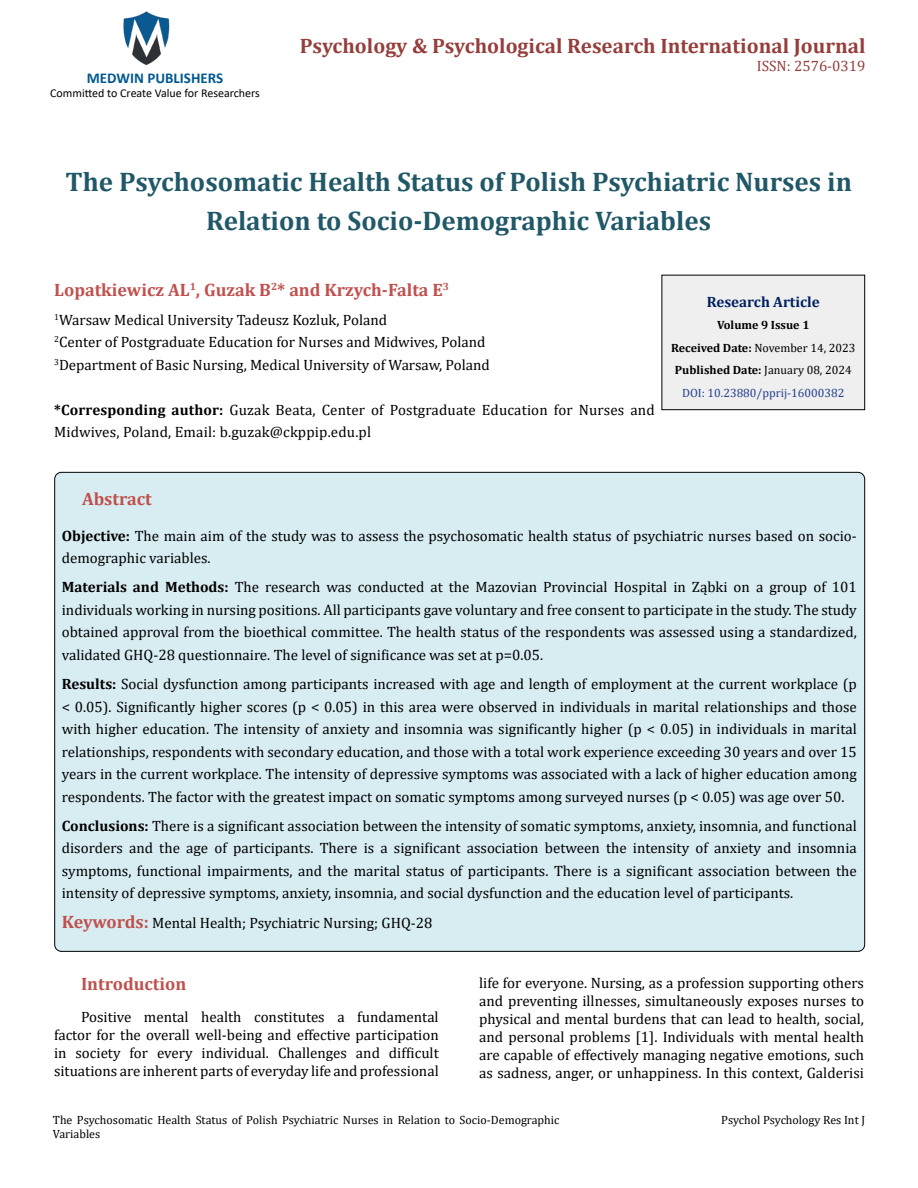
<style>
.page{position:relative;width:918px;height:1188px;background:#fff}
.page>*{position:absolute;margin:0;border:0;box-sizing:border-box;transform-origin:0 0}
.t1{font:700 27px/39px "Cambria";color:#215868;text-align:center}
.t2{font:700 21px "Cambria";color:#953f3c}
.t3{font:700 18px "Cambria";color:#c0504d}
.t4{font:15px/22.5px "Cambria";color:#000;text-align:justify}
.t5{font:700 15px "Calibri";color:#005991}
.t6{font:700 15px "Cambria";color:#002060}
.t7{font:15px "Cambria";color:#953f3c}
.t8{font:12px/14.4px "Cambria";color:#000}
.t9{font:700 12px/22.5px "Cambria";color:#000;text-align:center}
.t10{font:12px "Calibri";color:#000}
.s1{font-weight:700}
.s2{font-weight:400}
.s3{font-weight:400;color:#25408f}
.s4{font-weight:700;font-size:18px;color:#c0504d}
</style>
<div class="page">
<img style="left:123px;top:11px;width:47px;height:55px">
<div style="left:662px;top:275px;width:203px;height:135px;background:#efefef"></div>
<div style="left:662px;top:275px;width:203px;height:135px;border:1px solid #000"></div>
<div style="left:55px;top:472px;width:810px;height:479px;background:#d8edf2;border-radius:7px"></div>
<p class="t5" style="left:87px;top:67px;width:138px">MEDWIN PUBLISHERS</p>
<p class="t10" style="left:50px;top:85px;width:211px">Committed to Create Value for Researchers</p>
<h2 class="t2" style="left:300px;top:31px;width:567px">Psychology &amp; Psychological Research International Journal</h2>
<p class="t7" style="left:757px;top:57px;width:110px">ISSN: 2576-0319</p>
<h1 class="t1" style="left:66px;top:161px;width:788px">The Psychosomatic Health Status of Polish Psychiatric Nurses in<br>Relation to Socio-Demographic Variables</h1>
<p class="t3" style="left:54px;top:277px;width:396px">Lopatkiewicz AL<sup>1</sup>, Guzak B<sup>2</sup>* and Krzych-Falta E<sup>3</sup></p>
<p class="t4" style="left:54px;top:309px;width:437px;text-align:left"><sup>1</sup>Warsaw Medical University Tadeusz Kozluk, Poland<br><sup>2</sup>Center of Postgraduate Education for Nurses and Midwives, Poland<br><sup>3</sup>Department of Basic Nursing, Medical University of Warsaw, Poland</p>
<p class="t4" style="left:54px;top:399px;width:602px"><span class="s1">*Corresponding author:</span> Guzak Beata, Center of Postgraduate Education for Nurses and<br>Midwives, Poland, Email: b.guzak@ckppip.edu.pl</p>
<p class="t6" style="left:707px;top:291px;width:114px">Research Article</p>
<p class="t9" style="left:671px;top:313px;width:186px">Volume 9 Issue 1<br>Received Date: <span class="s2">November 14, 2023<br></span>Published Date: <span class="s2">January 08, 2024<br></span><span class="s3">DOI: 10.23880/pprij-16000382</span></p>
<p class="t3" style="left:82px;top:486px;width:71px">Abstract</p>
<p class="t4" style="left:62px;top:524px;width:797px"><span class="s1">Objective:</span> The main aim of the study was to assess the psychosomatic health status of psychiatric nurses based on socio&shy;demographic variables.</p>
<p class="t4" style="left:62px;top:576px;width:797px"><span class="s1">Materials and Methods:</span> The research was conducted at the Mazovian Provincial Hospital in Ząbki on a group of 101 individuals working in nursing positions. All participants gave voluntary and free consent to participate in the study. The study obtained approval from the bioethical committee. The health status of the respondents was assessed using a standardized, validated GHQ-28 questionnaire. The level of significance was set at p=0.05.</p>
<p class="t4" style="left:62px;top:673px;width:797px"><span class="s1">Results:</span> Social dysfunction among participants increased with age and length of employment at the current workplace (p &lt; 0.05). Significantly higher scores (p &lt; 0.05) in this area were observed in individuals in marital relationships and those with higher education. The intensity of anxiety and insomnia was significantly higher (p &lt; 0.05) in individuals in marital relationships, respondents with secondary education, and those with a total work experience exceeding 30 years and over 15 years in the current workplace. The intensity of depressive symptoms was associated with a lack of higher education among respondents. The factor with the greatest impact on somatic symptoms among surveyed nurses (p &lt; 0.05) was age over 50.</p>
<p class="t4" style="left:62px;top:814px;width:797px"><span class="s1">Conclusions:</span> There is a significant association between the intensity of somatic symptoms, anxiety, insomnia, and functional disorders and the age of participants. There is a significant association between the intensity of anxiety and insomnia symptoms, functional impairments, and the marital status of participants. There is a significant association between the intensity of depressive symptoms, anxiety, insomnia, and social dysfunction and the education level of participants.</p>
<p class="t4" style="left:62px;top:911px;width:372px"><span class="s4">Keywords:</span> Mental Health; Psychiatric Nursing; GHQ-28</p>
<p class="t3" style="left:81px;top:971px;width:107px">Introduction</p>
<p class="t4" style="left:54px;top:1008px;width:386px;line-height:18px;text-indent:27px">Positive mental health constitutes a fundamental factor for the overall well-being and effective participation in society for every individual. Challenges and difficult situations are inherent parts of everyday life and professional</p>
<p class="t4" style="left:479px;top:974px;width:386px;line-height:18px">life for everyone. Nursing, as a profession supporting others and preventing illnesses, simultaneously exposes nurses to physical and mental burdens that can lead to health, social, and personal problems [1]. Individuals with mental health are capable of effectively managing negative emotions, such as sadness, anger, or unhappiness. In this context, Galderisi</p>
<p class="t8" style="left:53px;top:1113px;width:508px">The Psychosomatic Health Status of Polish Psychiatric Nurses in Relation to Socio-Demographic<br>Variables</p>
<p class="t8" style="left:721px;top:1113px;width:145px">Psychol Psychology Res Int J</p>
</div>
